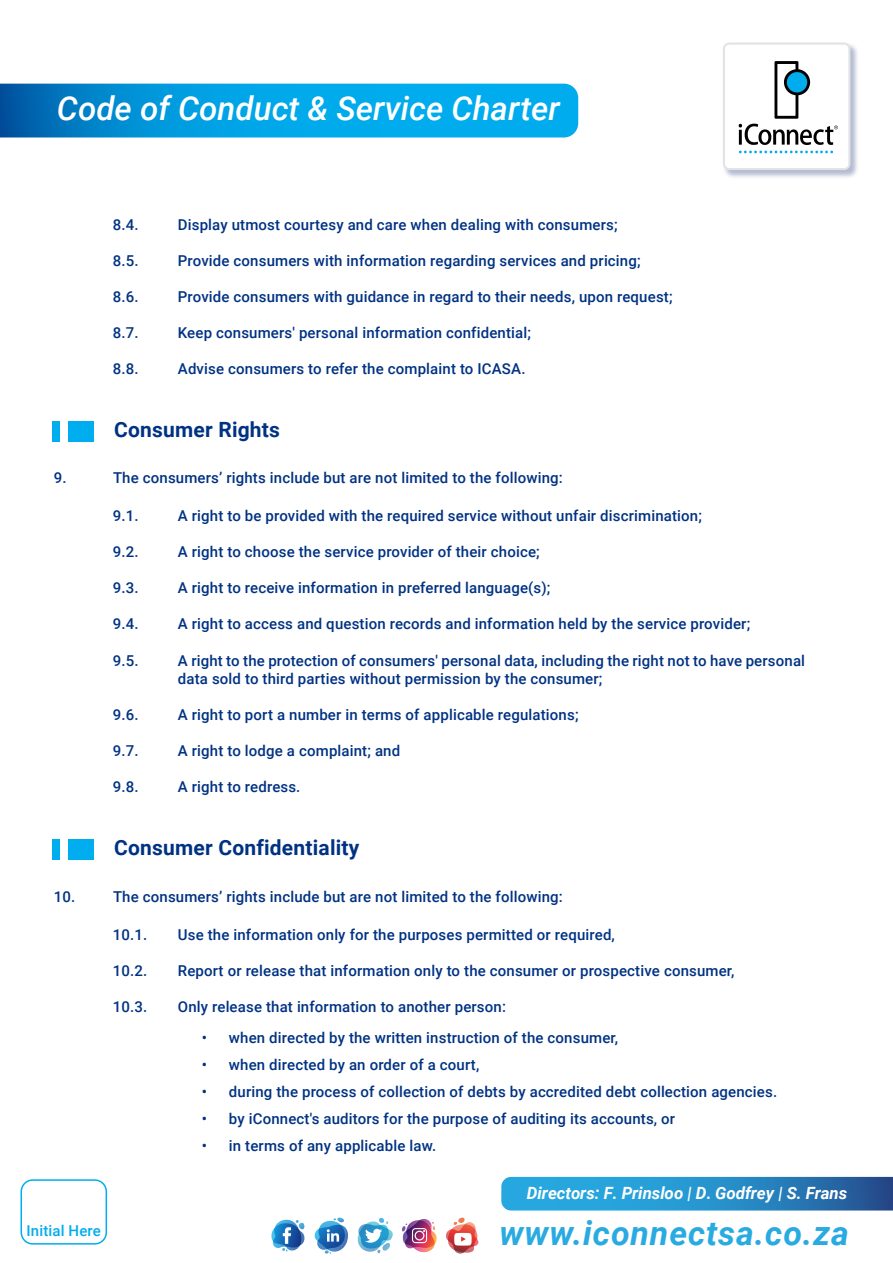
<style>
.page{position:relative;width:893px;height:1263px;background:#fff}
.page>*{position:absolute;margin:0;border:0;box-sizing:border-box;transform-origin:0 0}
.t1{font:italic 700 33.75px "Roboto";letter-spacing:.025em;color:#29aae1}
.t2{font:italic 500 33px "Roboto";color:#fff}
.t3{font:700 21px "Roboto";letter-spacing:.01em;color:#003283}
.t4{font:italic 700 16.95px "Roboto";letter-spacing:-.005em;color:#fff}
.t5{font:500 15px/18px "Roboto";letter-spacing:.01em;color:#003283}
.t6{font:500 15px "Roboto";letter-spacing:.01em;color:#00adee}
</style>
<div class="page">
<svg style="left:0;top:84px;width:578px;height:53px;background:#009bde"></svg>
<img style="left:725px;top:42px;width:132px;height:135px">
<svg style="left:723px;top:43px;width:127px;height:127px"></svg>
<svg style="left:501px;top:1177px;width:392px;height:33px;background:#278bc5"></svg>
<svg style="left:402px;top:1219px;width:35px;height:33px"></svg>
<svg style="left:358px;top:1218px;width:35px;height:35px"></svg>
<svg style="left:446px;top:1217px;width:33px;height:37px"></svg>
<svg style="left:271px;top:1220px;width:33px;height:32px"></svg>
<svg style="left:315px;top:1217px;width:33px;height:37px"></svg>
<div style="left:68px;top:421px;width:26px;height:21px;background:#00adee"></div>
<div style="left:52px;top:421px;width:7px;height:21px;background:#00adee"></div>
<div style="left:68px;top:839px;width:26px;height:21px;background:#00adee"></div>
<div style="left:52px;top:839px;width:7px;height:21px;background:#00adee"></div>
<div style="left:21px;top:1179px;width:86px;height:65px;border:2px solid #00adee;border-radius:11px"></div>
<h2 class="t2" style="left:57px;top:85px;width:504px">Code of Conduct &amp; Service Charter</h2>
<p class="t5" style="left:113px;top:215px;width:27px">8.4.</p>
<p class="t5" style="left:113px;top:251px;width:27px">8.5.</p>
<p class="t5" style="left:113px;top:287px;width:27px">8.6.</p>
<p class="t5" style="left:113px;top:323px;width:27px">8.7.</p>
<p class="t5" style="left:113px;top:359px;width:27px">8.8.</p>
<p class="t5" style="left:178px;top:215px;width:441px">Display utmost courtesy and care when dealing with consumers;</p>
<p class="t5" style="left:178px;top:251px;width:464px">Provide consumers with information regarding services and pricing;</p>
<p class="t5" style="left:178px;top:287px;width:496px">Provide consumers with guidance in regard to their needs, upon request;</p>
<p class="t5" style="left:178px;top:323px;width:355px">Keep consumers' personal information confidential;</p>
<p class="t5" style="left:178px;top:359px;width:349px">Advise consumers to refer the complaint to ICASA.</p>
<h3 class="t3" style="left:114px;top:415px;width:167px">Consumer Rights</h3>
<p class="t5" style="left:54px;top:468px;width:14px">9.</p>
<p class="t5" style="left:113px;top:468px;width:451px">The consumers’ rights include but are not limited to the following:</p>
<p class="t5" style="left:113px;top:507px;width:27px">9.1.</p>
<p class="t5" style="left:113px;top:543px;width:27px">9.2.</p>
<p class="t5" style="left:113px;top:579px;width:27px">9.3.</p>
<p class="t5" style="left:113px;top:615px;width:27px">9.4.</p>
<p class="t5" style="left:113px;top:651px;width:27px">9.5.</p>
<p class="t5" style="left:113px;top:705px;width:27px">9.6.</p>
<p class="t5" style="left:113px;top:741px;width:27px">9.7.</p>
<p class="t5" style="left:113px;top:777px;width:27px">9.8.</p>
<p class="t5" style="left:178px;top:507px;width:526px">A right to be provided with the required service without unfair discrimination;</p>
<p class="t5" style="left:178px;top:543px;width:363px">A right to choose the service provider of their choice;</p>
<p class="t5" style="left:178px;top:579px;width:374px">A right to receive information in preferred language(s);</p>
<p class="t5" style="left:178px;top:615px;width:574px">A right to access and question records and information held by the service provider;</p>
<p class="t5" style="left:178px;top:651px;width:629px">A right to the protection of consumers' personal data, including the right not to have personal data sold to third parties without permission by the consumer;</p>
<p class="t5" style="left:178px;top:705px;width:402px">A right to port a number in terms of applicable regulations;</p>
<p class="t5" style="left:178px;top:741px;width:224px">A right to lodge a complaint; and</p>
<p class="t5" style="left:178px;top:777px;width:124px">A right to redress.</p>
<h3 class="t3" style="left:114px;top:833px;width:247px">Consumer Confidentiality</h3>
<p class="t5" style="left:54px;top:887px;width:23px">10.</p>
<p class="t5" style="left:113px;top:887px;width:451px">The consumers’ rights include but are not limited to the following:</p>
<p class="t5" style="left:113px;top:925px;width:36px">10.1.</p>
<p class="t5" style="left:113px;top:961px;width:36px">10.2.</p>
<p class="t5" style="left:113px;top:997px;width:36px">10.3.</p>
<p class="t6" style="left:26px;top:1220px;width:76px">Initial Here</p>
<p class="t5" style="left:178px;top:925px;width:438px">Use the information only for the purposes permitted or required,</p>
<p class="t5" style="left:178px;top:961px;width:558px">Report or release that information only to the consumer or prospective consumer,</p>
<p class="t5" style="left:178px;top:997px;width:330px">Only release that information to another person:</p>
<p class="t5" style="left:202px;top:1028px;width:418px">• when directed by the written instruction of the consumer,</p>
<p class="t5" style="left:202px;top:1055px;width:279px">• when directed by an order of a court,</p>
<p class="t5" style="left:202px;top:1082px;width:577px">• during the process of collection of debts by accredited debt collection agencies.</p>
<p class="t5" style="left:202px;top:1109px;width:475px">• by iConnect's auditors for the purpose of auditing its accounts, or</p>
<p class="t5" style="left:202px;top:1136px;width:236px">• in terms of any applicable law.</p>
<p class="t4" style="left:527px;top:1181px;width:322px">Directors: F. Prinsloo | D. Godfrey | S. Frans</p>
<h1 class="t1" style="left:499px;top:1210px;width:351px">www.iconnectsa.co.za</h1>
</div>
